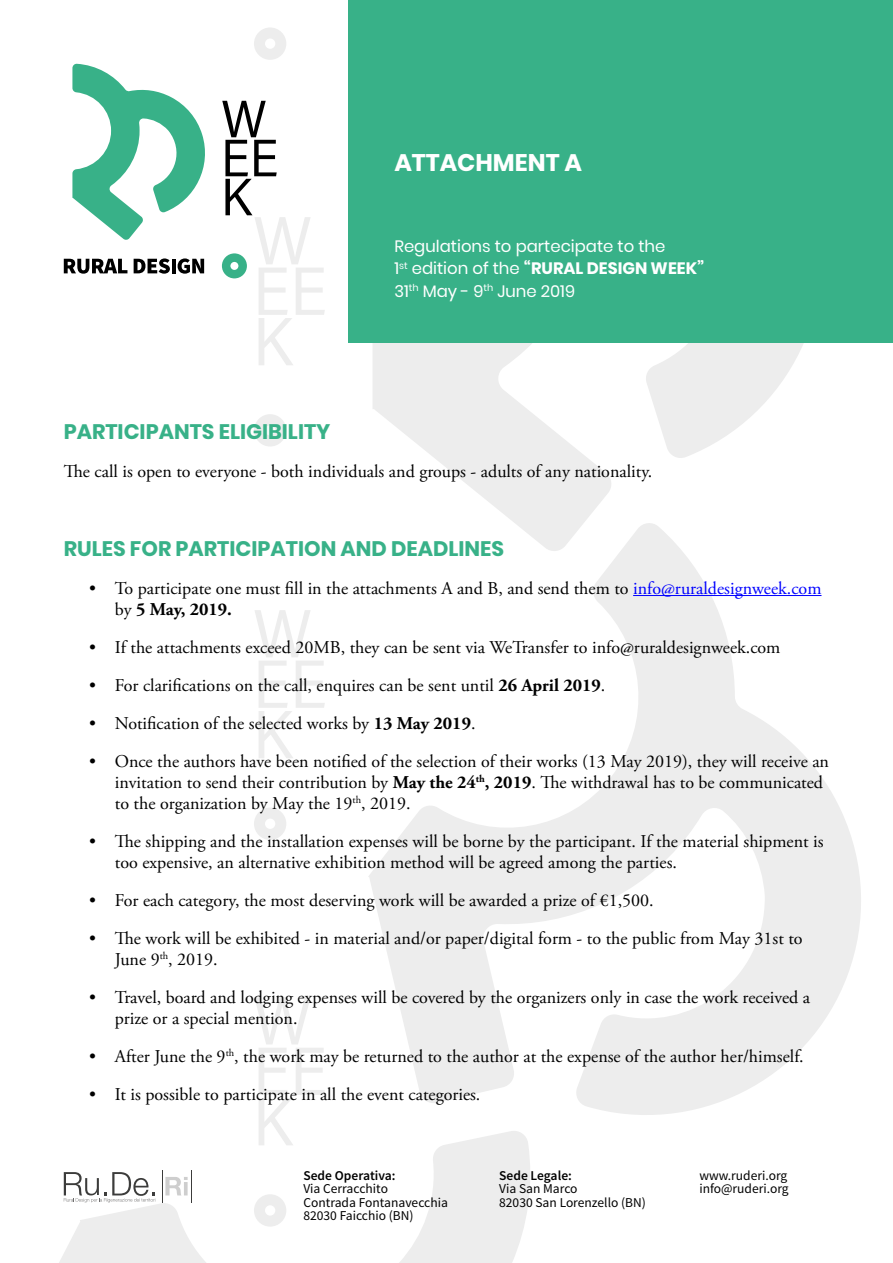
<style>
.page{position:relative;width:893px;height:1263px;background:#fff}
.page>*{position:absolute;margin:0;border:0;box-sizing:border-box;transform-origin:0 0}
.t1{font:700 24px "Poppins";color:#fff}
.t2{font:700 21px "Poppins";color:#38b188}
.t3{font:18px/21px "Adobe Garamond Pro";color:#000}
.t4{font:16.5px/22.5px "Poppins";color:#fff}
.t5{font:13.5px/13.5px "Source Sans Pro";color:#000}
.t6{font:600 13.5px "Source Sans Pro";color:#000}
.s1{font-weight:700}
.s2{color:#00f}
</style>
<div class="page">
<svg style="left:255px;top:610px;width:70px;height:148px"></svg>
<svg style="left:254px;top:808px;width:32px;height:32px"></svg>
<svg style="left:255px;top:997px;width:70px;height:148px"></svg>
<svg style="left:254px;top:1194px;width:32px;height:32px"></svg>
<svg style="left:254px;top:28px;width:32px;height:32px"></svg>
<svg style="left:254px;top:414px;width:32px;height:32px"></svg>
<svg style="left:368px;top:553px;width:493px;height:562px"></svg>
<svg style="left:372px;top:342px;width:474px;height:211px"></svg>
<svg style="left:399px;top:1131px;width:131px;height:132px"></svg>
<hr style="left:162px;top:1170px;width:1px;height:32px;background:#3c3c3b">
<hr style="left:191px;top:1170px;width:1px;height:32px;background:#3c3c3b">
<svg style="left:59px;top:1172px;width:147px;height:91px"></svg>
<svg style="left:222px;top:101px;width:103px;height:264px"></svg>
<svg style="left:72px;top:64px;width:133px;height:176px"></svg>
<svg style="left:64px;top:259px;width:63px;height:15px"></svg>
<svg style="left:134px;top:258px;width:36px;height:16px"></svg>
<hr style="left:172px;top:259px;width:4px;height:14px;background:#000">
<svg style="left:178px;top:258px;width:26px;height:16px"></svg>
<div style="left:349px;top:0;width:544px;height:342px;background:#38b188"></div>
<hr style="left:633px;top:595px;width:188px;height:1px;background:#00f">
<h1 class="t1" style="left:394px;top:149px;width:189px">ATTACHMENT A</h1>
<p class="t4" style="left:394px;top:235px;width:311px">Regulations to partecipate to the<br>1<sup>st</sup> edition of the <span class="s1">“RURAL DESIGN WEEK”<br></span>31<sup>th</sup> May - 9<sup>th</sup> June 2019</p>
<p class="t2" style="left:64px;top:419px;width:268px">PARTICIPANTS ELIGIBILITY</p>
<p class="t3" style="left:64px;top:461px;width:590px">The call is open to everyone - both individuals and groups - adults of any nationality.</p>
<p class="t2" style="left:64px;top:536px;width:442px">RULES FOR PARTICIPATION AND DEADLINES</p>
<p class="t3" style="left:115px;top:578px;width:708px;text-indent:-26px">• To participate one must fill in the attachments A and B, and send them to <span class="s2">info@ruraldesignweek.com </span>by <span class="s1">5 May, 2019.</span></p>
<p class="t3" style="left:89px;top:637px;width:693px">• If the attachments exceed 20MB, they can be sent via WeTransfer to info@ruraldesignweek.com</p>
<p class="t3" style="left:89px;top:675px;width:518px">• For clarifications on the call, enquires can be sent until <span class="s1">26 April 2019</span>.</p>
<p class="t3" style="left:89px;top:713px;width:388px">• Notification of the selected works by <span class="s1">13 May 2019</span>.</p>
<p class="t3" style="left:115px;top:751px;width:716px;text-indent:-26px">• Once the authors have been notified of the selection of their works (13 May 2019), they will receive an invitation to send their contribution by <span class="s1">May the 24</span><sup>th</sup><span class="s1">, 2019</span>. The withdrawal has to be communicated to the organization by May the 19<sup>th</sup>, 2019.</p>
<p class="t3" style="left:115px;top:831px;width:710px;text-indent:-26px">• The shipping and the installation expenses will be borne by the participant. If the material shipment is too expensive, an alternative exhibition method will be agreed among the parties.</p>
<p class="t3" style="left:89px;top:890px;width:566px">• For each category, the most deserving work will be awarded a prize of €1,500.</p>
<p class="t3" style="left:115px;top:928px;width:689px;text-indent:-26px">• The work will be exhibited - in material and/or paper/digital form - to the public from May 31st to<br>June 9<sup>th</sup>, 2019.</p>
<p class="t3" style="left:115px;top:987px;width:697px;text-indent:-26px">• Travel, board and lodging expenses will be covered by the organizers only in case the work received a prize or a special mention.</p>
<p class="t3" style="left:89px;top:1046px;width:716px">• After June the 9<sup>th</sup>, the work may be returned to the author at the expense of the author her/himself.</p>
<p class="t3" style="left:89px;top:1084px;width:393px">• It is possible to participate in all the event categories.</p>
<p class="t6" style="left:303px;top:1167px;width:94px">Sede Operativa:</p>
<p class="t5" style="left:303px;top:1182px;width:146px">Via Cerracchito<br>Contrada Fontanavecchia<br>82030 Faicchio (BN)</p>
<p class="t6" style="left:499px;top:1167px;width:74px">Sede Legale:</p>
<p class="t5" style="left:499px;top:1182px;width:148px">Via San Marco<br>82030 San Lorenzello (BN)</p>
<p class="t5" style="left:699px;top:1169px;width:91px">www.ruderi.org info@ruderi.org</p>
</div>
